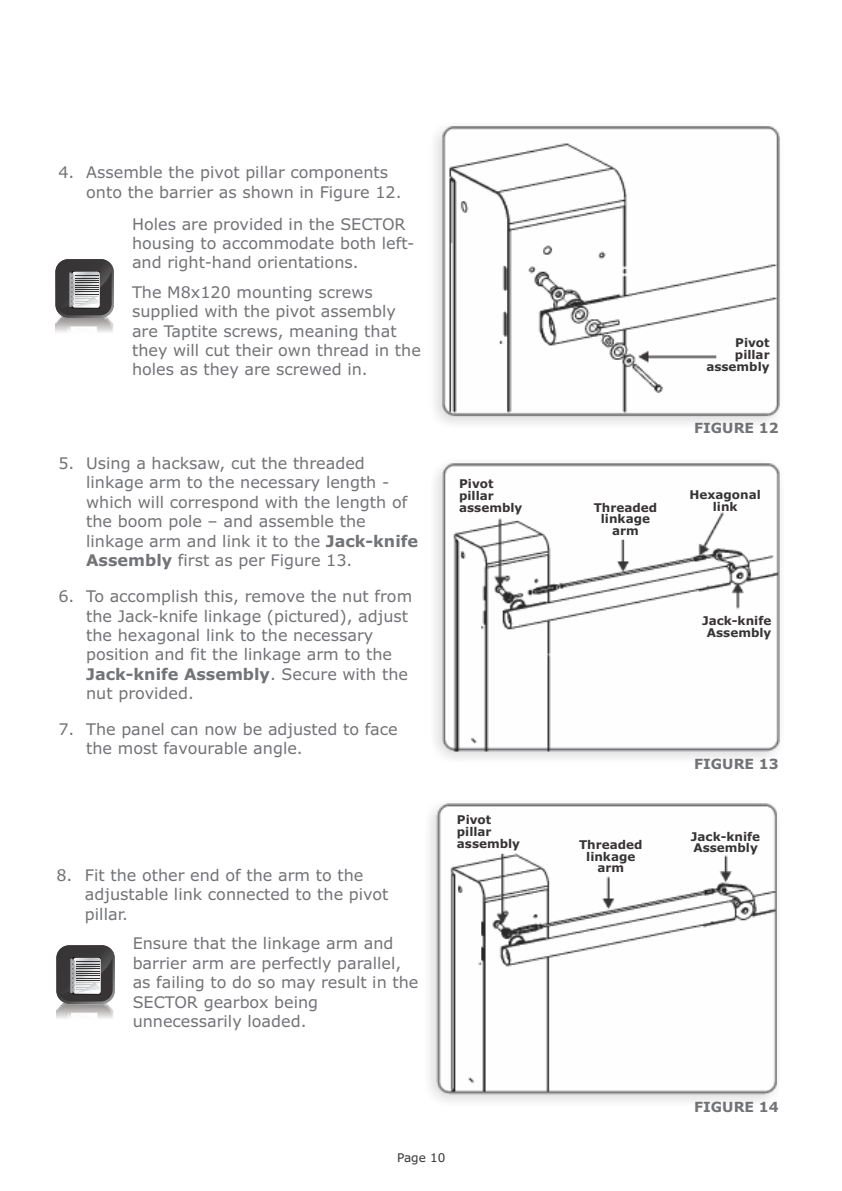
<style>
.page{position:relative;width:842px;height:1191px;background:#fff}
.page>*{position:absolute;margin:0;border:0;box-sizing:border-box;transform-origin:0 0}
.t1{font:16px/19.4px "Verdana";color:#727376}
.t2{font:700 14px "Verdana";color:#727376}
.t3{font:700 12px/11.6px "Verdana";color:#373435;text-align:center}
.t4{font:12px "Verdana";color:#373435}
.s1{font-weight:700}
</style>
<div class="page">
<img style="left:55px;top:317px;width:59px;height:15px">
<svg style="left:55px;top:259px;width:59px;height:58px"></svg>
<svg style="left:59px;top:268px;width:53px;height:47px;background:#706f70"></svg>
<img style="left:429px;top:126px;width:351px;height:976px">
<img style="left:56px;top:1003px;width:58px;height:16px">
<svg style="left:56px;top:945px;width:59px;height:58px"></svg>
<svg style="left:59px;top:954px;width:54px;height:47px;background:#6f6e6f"></svg>
<p class="t1" style="left:86px;top:164px;width:317px;text-indent:-28px">4. Assemble the pivot pillar components onto the barrier as shown in Figure 12.</p>
<p class="t1" style="left:132px;top:215px;width:284px">Holes are provided in the SECTOR housing to accommodate both left&shy;and right-hand orientations.</p>
<p class="t1" style="left:132px;top:283px;width:290px">The M8x120 mounting screws supplied with the pivot assembly are Taptite screws, meaning that they will cut their own thread in the holes as they are screwed in.</p>
<p class="t1" style="left:86px;top:455px;width:333px;text-indent:-28px">5. Using a hacksaw, cut the threaded linkage arm to the necessary length - which will correspond with the length of the boom pole – and assemble the linkage arm and link it to the <span class="s1">Jack-knife Assembly</span> first as per Figure 13.</p>
<p class="t1" style="left:86px;top:588px;width:328px;text-indent:-28px">6. To accomplish this, remove the nut from the Jack-knife linkage (pictured), adjust the hexagonal link to the necessary position and fit the linkage arm to the <span class="s1">Jack-knife Assembly</span>. Secure with the nut provided.</p>
<p class="t1" style="left:86px;top:720px;width:313px;text-indent:-28px">7. The panel can now be adjusted to face the most favourable angle.</p>
<p class="t1" style="left:85px;top:866px;width:305px;text-indent:-29px">8. Fit the other end of the arm to the adjustable link connected to the pivot pillar.</p>
<p class="t1" style="left:133px;top:935px;width:287px">Ensure that the linkage arm and barrier arm are perfectly parallel, as failing to do so may result in the<br>SECTOR gearbox being unnecessarily loaded.</p>
<p class="t3" style="left:459px;top:479px;width:65px;text-align:left">Pivot pillar assembly</p>
<p class="t3" style="left:457px;top:815px;width:65px;text-align:left">Pivot pillar assembly</p>
<p class="t4" style="left:397px;top:1153px;width:50px">Page 10</p>
<p class="t3" style="left:706px;top:338px;width:65px;text-align:right">Pivot pillar assembly</p>
<p class="t3" style="left:594px;top:502px;width:65px">Threaded linkage arm</p>
<p class="t2" style="left:694px;top:422px;width:86px">FIGURE 12</p>
<p class="t3" style="left:689px;top:490px;width:73px">Hexagonal link</p>
<p class="t3" style="left:702px;top:616px;width:71px">Jack-knife<br>Assembly</p>
<p class="t2" style="left:694px;top:758px;width:86px">FIGURE 13</p>
<p class="t3" style="left:691px;top:831px;width:71px">Jack-knife</p>
<p class="t3" style="left:579px;top:839px;width:65px">Threaded</p>
<p class="t3" style="left:693px;top:843px;width:66px">Assembly</p>
<p class="t3" style="left:586px;top:851px;width:51px">linkage arm</p>
<p class="t2" style="left:694px;top:1101px;width:86px">FIGURE 14</p>
</div>
